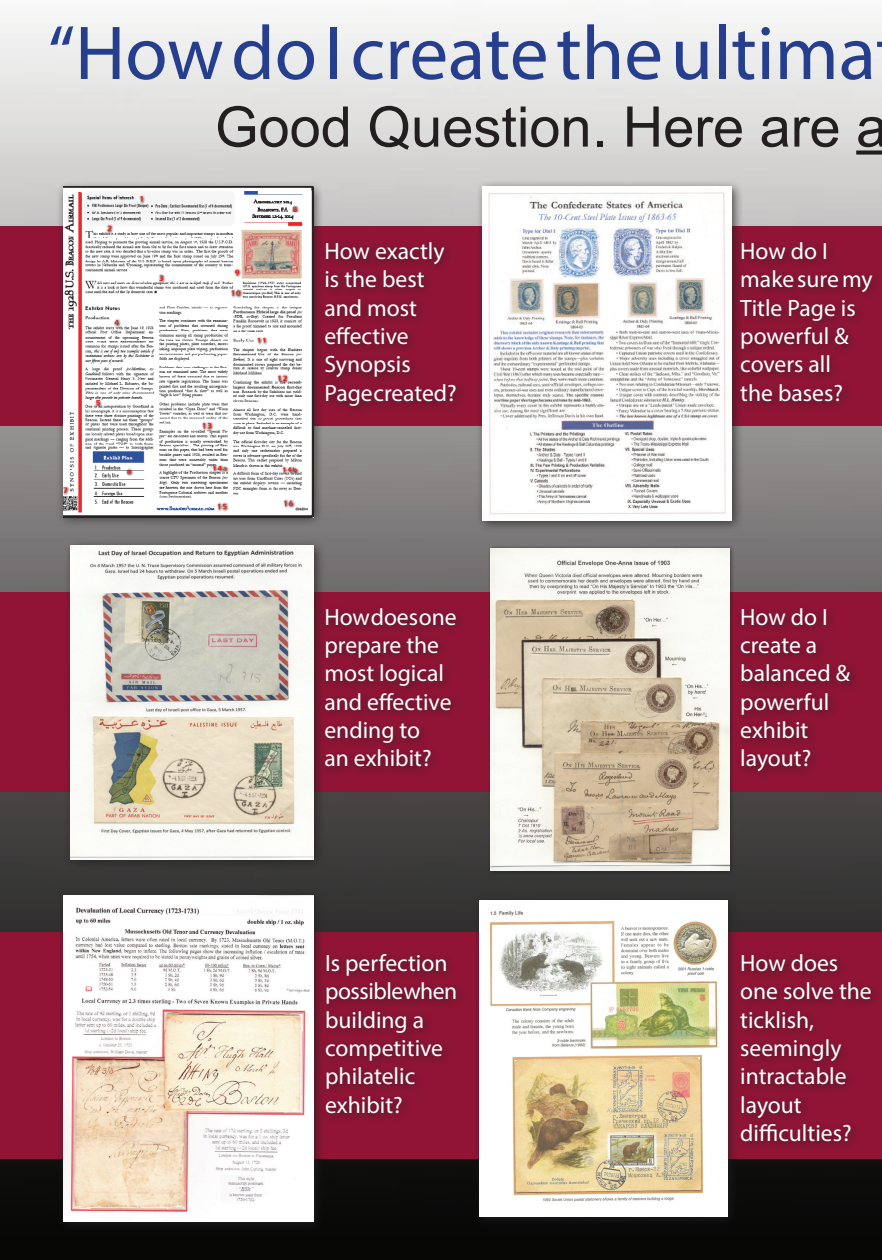
<style>
.page{position:relative;width:882px;height:1260px;background:#fff}
.page>*{position:absolute;margin:0;border:0;box-sizing:border-box;transform-origin:0 0}
.t1{font:77px "Myriad Pro";color:#253f8e}
.t2{font:56px "Arial";color:#231f20}
.t3{font:23.62px/28.3px "Myriad Pro";color:#fff}
.t4{font:23.62px "Myriad Pro";letter-spacing:-.02em;color:#fff}
</style>
<div class="page">
<img style="left:0;top:20px;width:882px;height:1240px">
<div style="left:0;top:227px;width:882px;height:199px;background:#911436"></div>
<div style="left:0;top:592px;width:882px;height:200px;background:#911436"></div>
<div style="left:0;top:932px;width:882px;height:227px;background:#911436"></div>
<div style="left:56px;top:181px;width:268px;height:347px;background:#231f20;opacity:.75"></div>
<img style="left:63px;top:186px;width:251px;height:331px">
<div style="left:856px;top:150px;width:26px;height:5px;background:#231f20"></div>
<div style="left:319px;top:236px;width:148px;height:181px;background:#231f20;opacity:.75"></div>
<div style="left:319px;top:601px;width:148px;height:177px;background:#231f20;opacity:.75"></div>
<div style="left:320px;top:948px;width:148px;height:177px;background:#231f20;opacity:.75"></div>
<div style="left:735px;top:236px;width:147px;height:177px;background:#231f20;opacity:.75"></div>
<div style="left:735px;top:601px;width:126px;height:181px;background:#231f20;opacity:.75"></div>
<div style="left:735px;top:948px;width:147px;height:205px;background:#231f20;opacity:.75"></div>
<div style="left:64px;top:538px;width:261px;height:333px;background:#231f20;opacity:.75"></div>
<img style="left:71px;top:546px;width:243px;height:313px">
<div style="left:475px;top:179px;width:268px;height:353px;background:#231f20;opacity:.75"></div>
<img style="left:483px;top:186px;width:248px;height:334px">
<div style="left:488px;top:545px;width:247px;height:331px;background:#231f20;opacity:.75"></div>
<img style="left:491px;top:548px;width:238px;height:322px">
<div style="left:56px;top:889px;width:270px;height:345px;background:#231f20;opacity:.75"></div>
<img style="left:64px;top:896px;width:249px;height:326px">
<div style="left:472px;top:894px;width:267px;height:335px;background:#231f20;opacity:.75"></div>
<img style="left:479px;top:901px;width:248px;height:316px">
<p class="t1" style="left:48px;top:6px;width:830px">“How do I create the ultima</p>
<p class="t2" style="left:215px;top:88px;width:674px">Good Question. Here are a</p>
<p class="t3" style="left:324px;top:237px;width:122px">How exactly is the best and most</p>
<p class="t3" style="left:324px;top:322px;width:86px">effective</p>
<p class="t3" style="left:324px;top:350px;width:134px">Synopsis<br>Page created?</p>
<p class="t3" style="left:324px;top:602px;width:134px">How does one</p>
<p class="t3" style="left:324px;top:631px;width:116px">prepare the</p>
<p class="t3" style="left:324px;top:659px;width:121px">most logical</p>
<p class="t3" style="left:324px;top:687px;width:129px">and effective</p>
<p class="t3" style="left:324px;top:716px;width:97px">ending to</p>
<p class="t3" style="left:324px;top:744px;width:109px">an exhibit?</p>
<p class="t3" style="left:325px;top:949px;width:124px">Is perfection</p>
<p class="t4" style="left:325px;top:977px;width:134px">possible when</p>
<p class="t3" style="left:325px;top:1005px;width:101px">building a</p>
<p class="t3" style="left:325px;top:1034px;width:120px">competitive</p>
<p class="t3" style="left:325px;top:1062px;width:92px">philatelic</p>
<p class="t3" style="left:325px;top:1090px;width:79px">exhibit?</p>
<p class="t3" style="left:740px;top:237px;width:134px">How do I make sure my<br>Title Page is powerful &amp; covers all</p>
<p class="t3" style="left:740px;top:378px;width:104px">the bases?</p>
<p class="t3" style="left:740px;top:602px;width:89px">How do I</p>
<p class="t3" style="left:740px;top:631px;width:79px">create a</p>
<p class="t3" style="left:740px;top:659px;width:111px">balanced &amp;</p>
<p class="t3" style="left:740px;top:687px;width:91px">powerful</p>
<p class="t3" style="left:740px;top:716px;width:70px">exhibit</p>
<p class="t3" style="left:740px;top:744px;width:73px">layout?</p>
<p class="t3" style="left:740px;top:949px;width:100px">How does</p>
<p class="t3" style="left:740px;top:977px;width:133px">one solve the</p>
<p class="t3" style="left:740px;top:1005px;width:75px">ticklish,</p>
<p class="t3" style="left:740px;top:1034px;width:103px">seemingly</p>
<p class="t3" style="left:740px;top:1062px;width:108px">intractable</p>
<p class="t3" style="left:740px;top:1090px;width:63px">layout</p>
<p class="t3" style="left:740px;top:1119px;width:113px">difficulties?</p>
</div>
